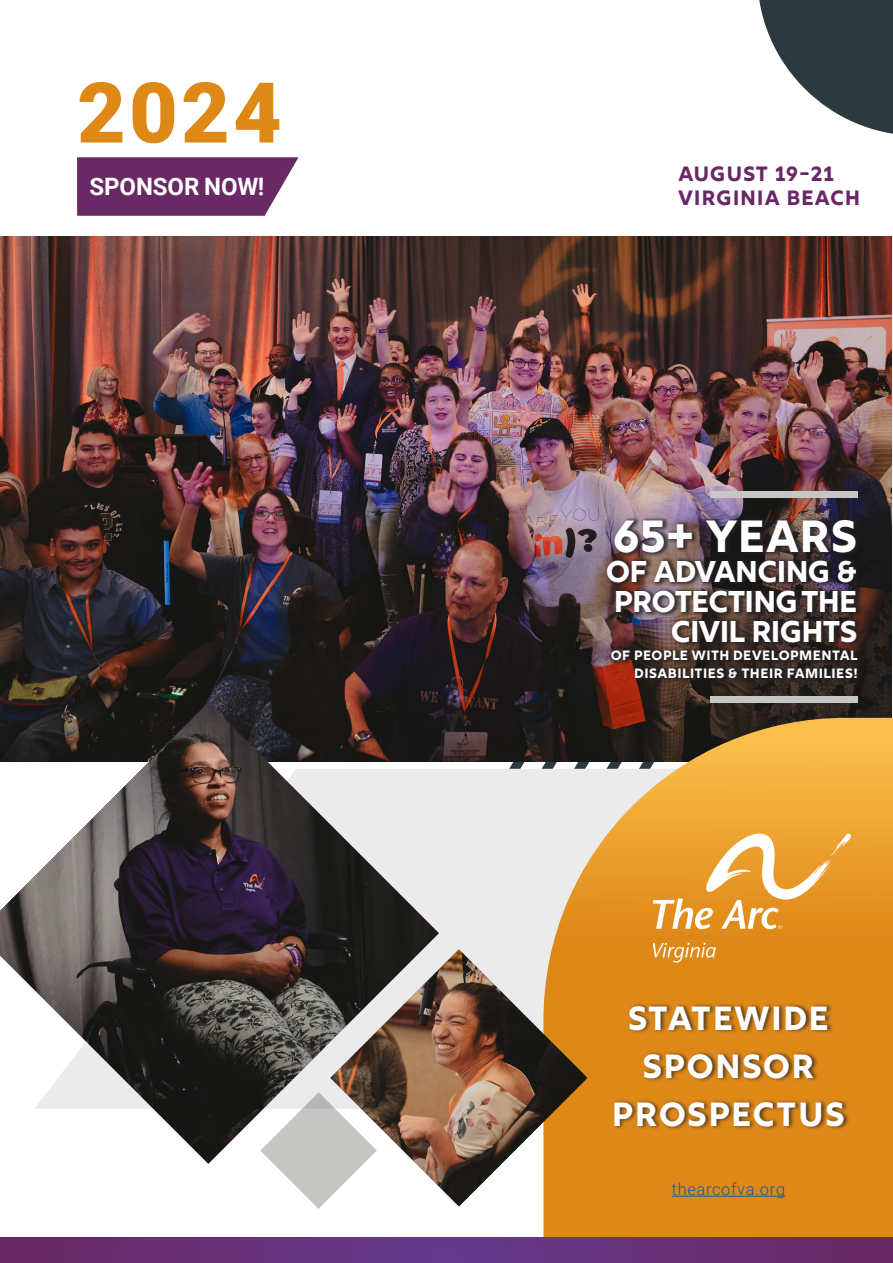
<style>
.page{position:relative;width:893px;height:1263px;background:#fff}
.page>*{position:absolute;margin:0;border:0;box-sizing:border-box;transform-origin:0 0}
.Date{font:900 84px "Roboto";color:#de8818}
.Date-2{font:45px "Rig Bold Face";letter-spacing:-.03em;color:#fff}
.Date-3{font:33.45px "Rig Bold Face";color:#fff}
.Date-4{font:30px/30px "Rig Bold Face";letter-spacing:-.07em;color:#fff;text-align:right}
.Book_Now_button{font:700 24px "Roboto";letter-spacing:-.005em;color:#fff}
.Date-5{font:20.7px/24.9px "Rig Bold Face";color:#682965}
.CTA{font:300 16.5px "Roboto";letter-spacing:.04em;color:#175d9e}
.Date-6{font:13.5px "Rig Bold Face";letter-spacing:-.015em;color:#fff}
</style>
<div class="page">
<svg style="left:759px;top:0;width:134px;height:134px"></svg>
<div style="left:439px;top:769px;width:104px;height:180px;background:#ebebec"></div>
<img style="left:0;top:236px;width:892px;height:526px">
<img style="left:0;top:703px;width:439px;height:461px">
<svg style="left:260px;top:1092px;width:70px;height:117px"></svg>
<svg style="left:543px;top:718px;width:350px;height:519px;background:#d79334"></svg>
<svg style="left:0;top:1237px;width:893px;height:26px;background:#663177"></svg>
<img style="left:330px;top:949px;width:257px;height:257px">
<svg style="left:653px;top:833px;width:203px;height:96px"></svg>
<svg style="left:653px;top:943px;width:63px;height:19px"></svg>
<div style="left:711px;top:491px;width:147px;height:7px;background:#c6c6c5"></div>
<div style="left:711px;top:696px;width:147px;height:7px;background:#c6c6c5"></div>
<div style="left:613px;top:1002px;width:237px;height:129px;background:#231f20;opacity:.75"></div>
<svg style="left:77px;top:157px;width:221px;height:59px;background:#743a71"></svg>
<div style="left:604px;top:516px;width:261px;height:167px;background:#231f20;opacity:.75"></div>
<hr style="left:672px;top:1196px;width:113px;height:1px;background:#175d9e">
<p class="Date" style="left:77px;top:54px;width:206px">2024</p>
<p class="Book_Now_button" style="left:90px;top:170px;width:176px">SPONSOR NOW!</p>
<p class="Date-5" style="left:678px;top:163px;width:184px">AUGUST 19-21<br>VIRGINIA BEACH</p>
<p class="Date-2" style="left:612px;top:509px;width:248px">65+ YEARS</p>
<p class="Date-4" style="left:605px;top:559px;width:255px">OF ADVANCING &amp;<br>PROTECTINGTHE<br>CIVIL RIGHTS</p>
<p class="Date-6" style="left:610px;top:647px;width:249px">OF PEOPLE WITH DEVELOPMENTAL</p>
<p class="Date-6" style="left:634px;top:665px;width:226px">DISABILITIES &amp; THEIR FAMILIES!</p>
<p class="Date-3" style="left:627px;top:998px;width:204px">STATEWIDE</p>
<p class="Date-3" style="left:642px;top:1046px;width:175px">SPONSOR</p>
<p class="Date-3" style="left:611px;top:1094px;width:236px">PROSPECTUS</p>
<p class="CTA" style="left:672px;top:1177px;width:115px">thearcofva.org</p>
</div>
